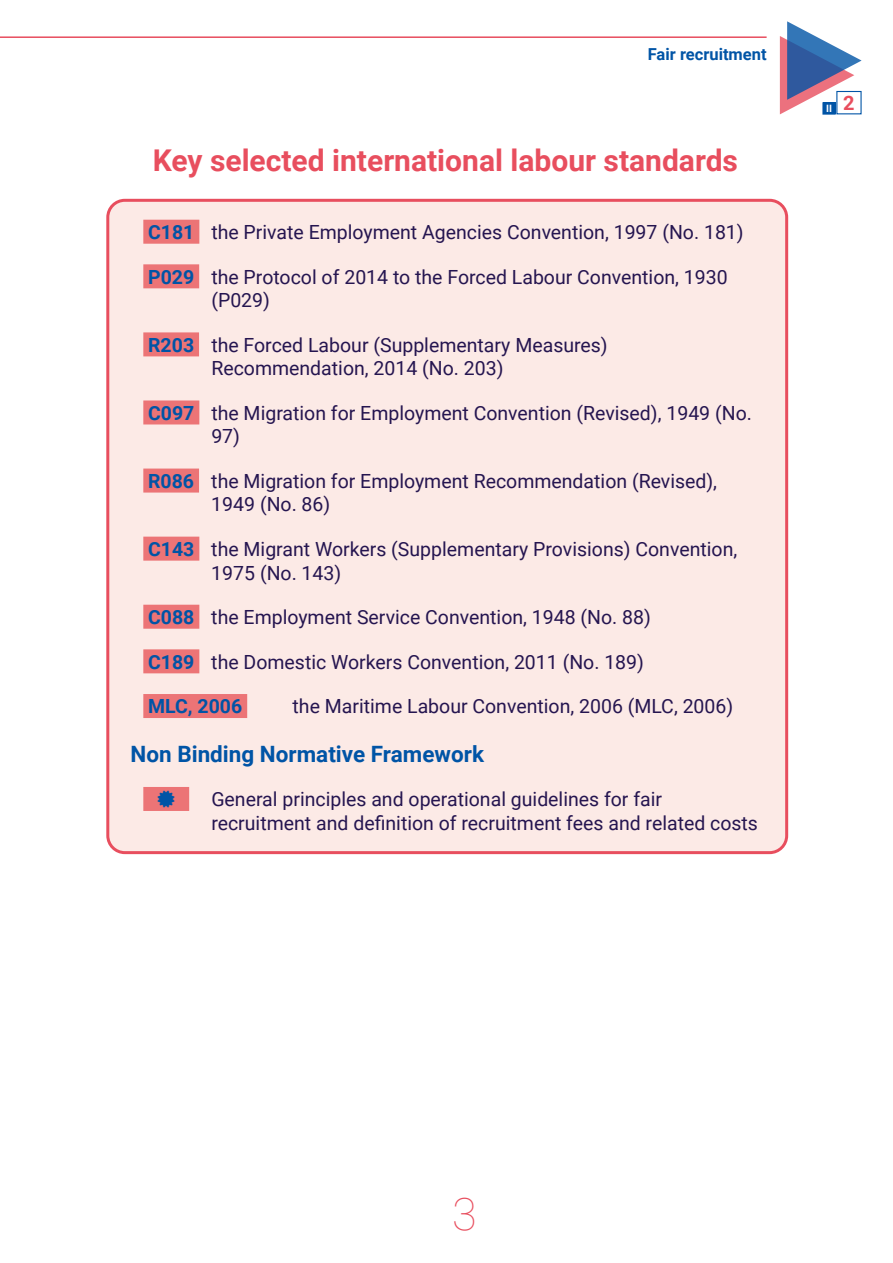
<style>
.page{position:relative;width:893px;height:1263px;background:#fff}
.page>*{position:absolute;margin:0;border:0;box-sizing:border-box;transform-origin:0 0}
.t1{font:100 45px "Roboto";color:#e84e5e}
.t2{font:700 30px "Roboto";color:#e84e5e}
.t3{font:700 22.5px "Roboto";color:#0054a6}
.t4{font:19.5px/23.4px "Roboto";color:#251550}
.t5{font:700 19.5px "Roboto";color:#0054a6}
.t6{font:700 16.5px "Roboto";color:#0054a6}
.t7{font:700 10.2px "Roboto";color:#fff}
.s1{font-weight:700;color:#0054a6}
</style>
<div class="page">
<svg style="left:780px;top:21px;width:82px;height:93px"></svg>
<hr style="left:0;top:36px;width:767px;height:2px;background:#e84e5e">
<div style="left:823px;top:103px;width:12px;height:11px;background:#0054a6"></div>
<div style="left:823px;top:102px;width:12px;height:12px;border:1px solid #0054a6"></div>
<div style="left:837px;top:91px;width:24px;height:23px;background:#fff"></div>
<div style="left:108px;top:200px;width:679px;height:653px;background:#fceae6;border-radius:17px"></div>
<div style="left:143px;top:220px;width:56px;height:24px;background:#ec7476"></div>
<div style="left:143px;top:264px;width:56px;height:24px;background:#ec7476"></div>
<div style="left:143px;top:332px;width:56px;height:24px;background:#ec7476"></div>
<div style="left:143px;top:400px;width:56px;height:24px;background:#ec7476"></div>
<div style="left:143px;top:469px;width:56px;height:24px;background:#ec7476"></div>
<div style="left:143px;top:537px;width:56px;height:24px;background:#ec7476"></div>
<div style="left:143px;top:605px;width:56px;height:24px;background:#ec7476"></div>
<div style="left:143px;top:649px;width:56px;height:24px;background:#ec7476"></div>
<div style="left:143px;top:694px;width:104px;height:24px;background:#ec7476"></div>
<div style="left:143px;top:787px;width:46px;height:24px;background:#ec7476"></div>
<div style="left:106px;top:199px;width:682px;height:655px;border:3px solid #e84e5e;border-radius:17px"></div>
<p class="t6" style="left:648px;top:42px;width:120px">Fair recruitment</p>
<h2 class="t2" style="left:153px;top:140px;width:587px">Key selected international labour standards</h2>
<p class="t4" style="left:148px;top:220px;width:597px"><span class="s1">C181</span> the Private Employment Agencies Convention, 1997 (No. 181)</p>
<p class="t4" style="left:211px;top:264px;width:518px;text-indent:-63px"><span class="s1">P029</span> the Protocol of 2014 to the Forced Labour Convention, 1930 (P029)</p>
<p class="t4" style="left:211px;top:333px;width:398px;text-indent:-63px"><span class="s1">R203</span> the Forced Labour (Supplementary Measures)<br>Recommendation, 2014 (No. 203)</p>
<p class="t4" style="left:211px;top:401px;width:542px;text-indent:-63px"><span class="s1">C097</span> the Migration for Employment Convention (Revised), 1949 (No.<br>97)</p>
<p class="t4" style="left:211px;top:469px;width:507px;text-indent:-63px"><span class="s1">R086</span> the Migration for Employment Recommendation (Revised),<br>1949 (No. 86)</p>
<p class="t4" style="left:211px;top:537px;width:527px;text-indent:-63px"><span class="s1">C143</span> the Migrant Workers (Supplementary Provisions) Convention,<br>1975 (No. 143)</p>
<p class="t4" style="left:148px;top:605px;width:504px"><span class="s1">C088</span> the Employment Service Convention, 1948 (No. 88)</p>
<p class="t4" style="left:148px;top:649px;width:497px"><span class="s1">C189</span> the Domestic Workers Convention, 2011 (No. 189)</p>
<p class="t5" style="left:148px;top:693px;width:96px">MLC, 2006</p>
<p class="t4" style="left:293px;top:694px;width:442px">the Maritime Labour Convention, 2006 (MLC, 2006)</p>
<p class="t3" style="left:131px;top:738px;width:355px">Non Binding Normative Framework</p>
<p class="t4" style="left:211px;top:787px;width:548px">General principles and operational guidelines for fair recruitment and definition of recruitment fees and related costs</p>
<p class="t7" style="left:826px;top:101px;width:30px">II <sup>2</sup></p>
<h1 class="t1" style="left:452px;top:1182px;width:26px">3</h1>
</div>
